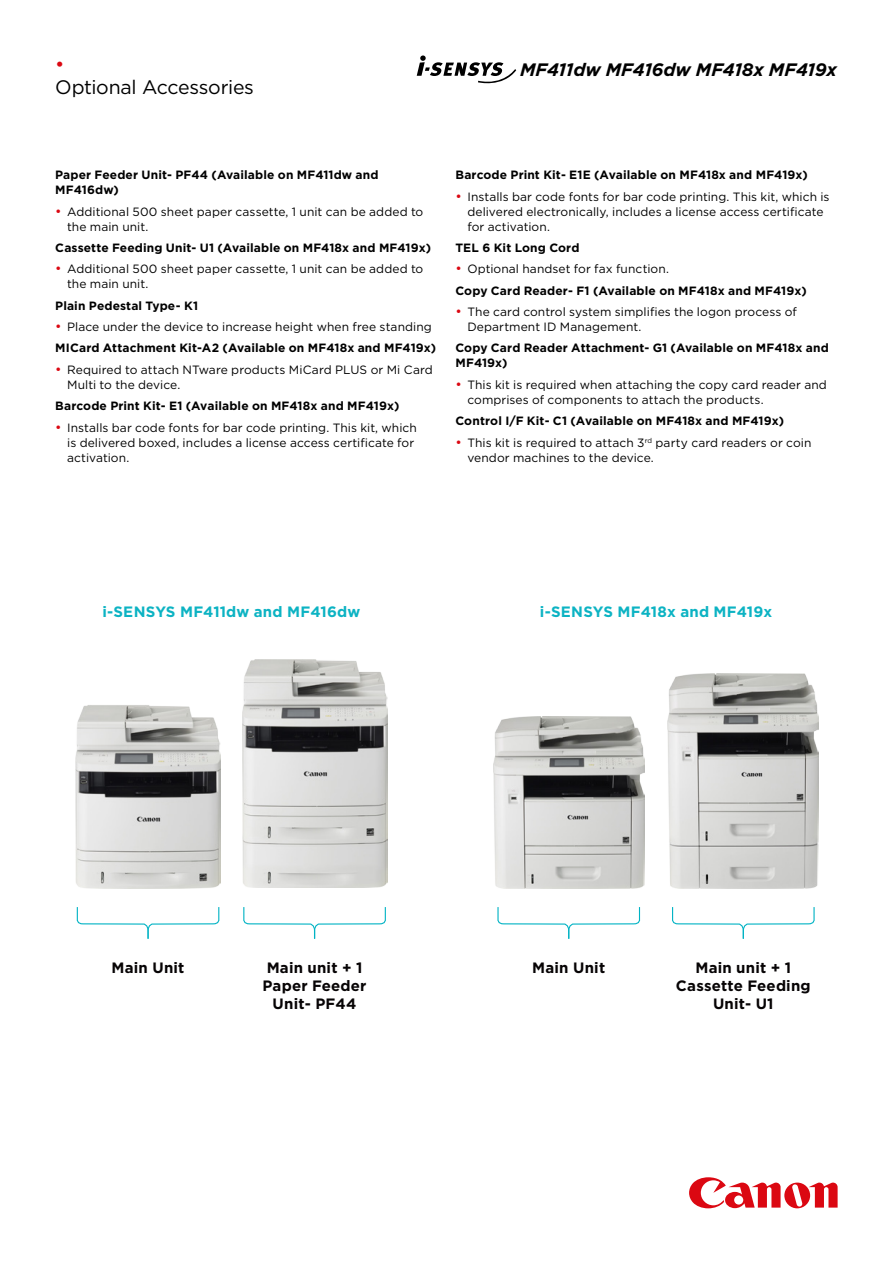
<style>
.page{position:relative;width:893px;height:1263px;background:#fff}
.page>*{position:absolute;margin:0;border:0;box-sizing:border-box;transform-origin:0 0}
.t1{font:19.5px "Gotham";letter-spacing:-.015em;color:#000}
.t2{font:19.5px "Gotham";color:#db0812}
.t3{font:italic 700 18px "Gotham";letter-spacing:-.015em;color:#000}
.t4{font:700 15px/18px "Gotham";letter-spacing:.01em;color:#070405;text-align:center}
.t5{font:700 15px "Gotham";letter-spacing:.01em;color:#0cb3c3}
.t6{font:12px/15px "Gotham";letter-spacing:.005em;color:#000}
.t7{font:700 12px/15px "Gotham";letter-spacing:.01em;color:#000}
.s1{font-size:13.5px;color:#db0812}
.s2{font-weight:700}
.s3{font-weight:400;font-size:13.5px;color:#db0812}
.s4{font-weight:400}
</style>
<div class="page">
<svg style="left:689px;top:1177px;width:149px;height:31px"></svg>
<img style="left:76px;top:705px;width:145px;height:183px">
<img style="left:242px;top:660px;width:145px;height:227px">
<img style="left:493px;top:716px;width:151px;height:172px">
<img style="left:668px;top:674px;width:151px;height:214px">
<svg style="left:76px;top:907px;width:144px;height:32px"></svg>
<svg style="left:243px;top:907px;width:143px;height:32px"></svg>
<svg style="left:497px;top:907px;width:144px;height:32px"></svg>
<svg style="left:672px;top:907px;width:143px;height:32px"></svg>
<svg style="left:417px;top:55px;width:99px;height:29px"></svg>
<h1 class="t2" style="left:55px;top:51px;width:11px">•</h1>
<h1 class="t1" style="left:55px;top:75px;width:200px">Optional Accessories</h1>
<h2 class="t3" style="left:520px;top:57px;width:318px">MF411dw MF416dw MF418x MF419x</h2>
<p class="t7" style="left:55px;top:167px;width:325px">Paper Feeder Unit- PF44 (Available on MF411dw and<br>MF416dw)</p>
<p class="t6" style="left:67px;top:204px;width:358px;text-indent:-12px"><span class="s1">•</span> Additional 500 sheet paper cassette, 1 unit can be added to the main unit.</p>
<p class="t7" style="left:55px;top:240px;width:377px">Cassette Feeding Unit- U1 (Available on MF418x and MF419x)</p>
<p class="t6" style="left:67px;top:261px;width:358px;text-indent:-12px"><span class="s1">•</span> Additional 500 sheet paper cassette, 1 unit can be added to the main unit.</p>
<p class="t7" style="left:55px;top:298px;width:144px">Plain Pedestal Type- K1</p>
<p class="t6" style="left:55px;top:316px;width:382px;line-height:21.5px"><span class="s1">•</span> Place under the device to increase height when free standing<br><span class="s2">MICard Attachment Kit-A2 (Available on MF418x and MF419x)</span></p>
<p class="t6" style="left:67px;top:362px;width:367px;text-indent:-12px"><span class="s1">•</span> Required to attach NTware products MiCard PLUS or Mi Card<br>Multi to the device.</p>
<p class="t7" style="left:55px;top:398px;width:346px">Barcode Print Kit- E1 (Available on MF418x and MF419x)</p>
<p class="t6" style="left:67px;top:420px;width:351px;text-indent:-12px"><span class="s1">•</span> Installs bar code fonts for bar code printing. This kit, which is delivered boxed, includes a license access certificate for activation.</p>
<p class="t7" style="left:455px;top:167px;width:354px">Barcode Print Kit- E1E (Available on MF418x and MF419x)</p>
<p class="t6" style="left:467px;top:189px;width:364px;text-indent:-12px"><span class="s1">•</span> Installs bar code fonts for bar code printing. This kit, which is delivered electronically, includes a license access certificate for activation.</p>
<p class="t7" style="left:455px;top:240px;width:125px">TEL 6 Kit Long Cord</p>
<p class="t7" style="left:455px;top:258px;width:353px;line-height:21.3px"><span class="s3">•</span> <span class="s4">Optional handset for fax function.<br></span>Copy Card Reader- F1 (Available on MF418x and MF419x)</p>
<p class="t6" style="left:467px;top:304px;width:331px;text-indent:-12px"><span class="s1">•</span> The card control system simplifies the logon process of<br>Department ID Management.</p>
<p class="t7" style="left:455px;top:341px;width:375px">Copy Card Reader Attachment- G1 (Available on MF418x and<br>MF419x)</p>
<p class="t6" style="left:467px;top:377px;width:361px;text-indent:-12px"><span class="s1">•</span> This kit is required when attaching the copy card reader and comprises of components to attach the products.</p>
<p class="t7" style="left:455px;top:413px;width:330px">Control I/F Kit- C1 (Available on MF418x and MF419x)</p>
<p class="t6" style="left:467px;top:435px;width:346px;text-indent:-12px"><span class="s1">•</span> This kit is required to attach 3<sup>rd</sup> party card readers or coin vendor machines to the device.</p>
<p class="t5" style="left:102px;top:602px;width:259px">i-SENSYS MF411dw and MF416dw</p>
<p class="t5" style="left:540px;top:602px;width:234px">i-SENSYS MF418x and MF419x</p>
<p class="t4" style="left:112px;top:958px;width:74px">Main Unit</p>
<p class="t4" style="left:263px;top:958px;width:105px">Main unit + 1<br>Paper Feeder<br>Unit- PF44</p>
<p class="t4" style="left:532px;top:958px;width:74px">Main Unit</p>
<p class="t4" style="left:676px;top:958px;width:136px">Main unit + 1<br>Cassette Feeding<br>Unit- U1</p>
</div>
